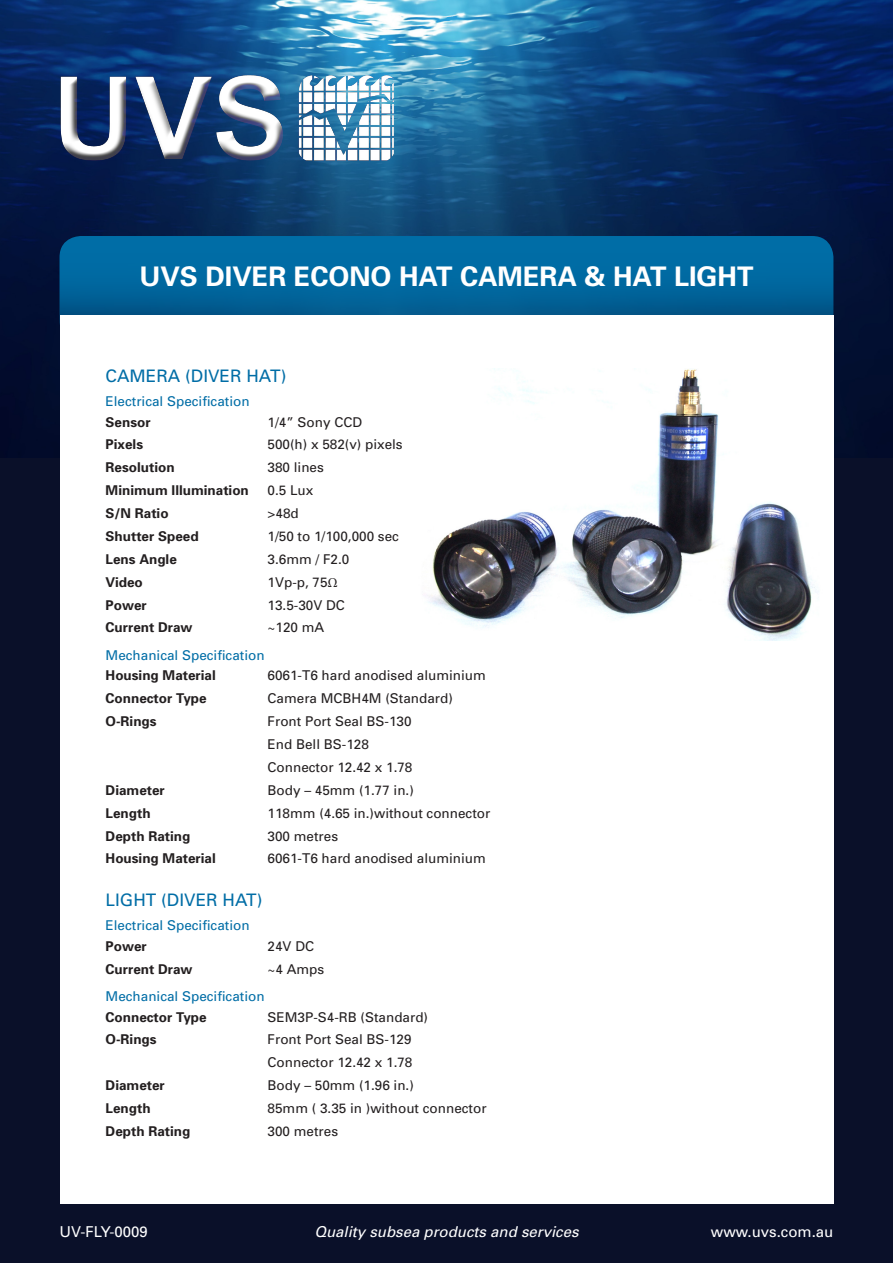
<style>
.page{position:relative;width:893px;height:1263px;background:#fff}
.page>*{position:absolute;margin:0;border:0;box-sizing:border-box;transform-origin:0 0}
.Product_Name{font:700 27px "Univers";color:#fff}
.Blue_Titles{font:17.25px "Univers";color:#006da6}
.t1{font:italic 15px "Univers";color:#fff}
.t2{font:15px "Univers";color:#fff}
.Body_Copy{font:13.5px "Univers";color:#231f20}
.Body_Copy-2{font:700 13.5px "Univers";color:#231f20}
.Blue_subtitles{font:13.5px "Univers";color:#006da6}
.s1{font-family:"Minion Pro"}
</style>
<div class="page">
<div style="left:0;top:421px;width:893px;height:842px;background:#0a1029"></div>
<img style="left:0;top:0;width:893px;height:457px">
<img style="left:60px;top:56px;width:338px;height:105px">
<svg style="left:60px;top:236px;width:773px;height:107px;background:#00669e"></svg>
<div style="left:60px;top:315px;width:773px;height:888px;background:#fff"></div>
<img style="left:428px;top:368px;width:391px;height:273px">
<p class="Product_Name" style="left:139px;top:259px;width:616px">UVS DIVER ECONO HAT CAMERA &amp; HAT LIGHT</p>
<p class="Blue_Titles" style="left:106px;top:365px;width:182px">CAMERA (DIVER HAT)</p>
<p class="Blue_subtitles" style="left:106px;top:393px;width:146px">Electrical Specification</p>
<p class="Body_Copy-2" style="left:106px;top:413px;width:47px">Sensor</p>
<p class="Body_Copy" style="left:268px;top:413px;width:96px">1/4” Sony CCD</p>
<p class="Body_Copy-2" style="left:106px;top:436px;width:39px">Pixels</p>
<p class="Body_Copy" style="left:268px;top:436px;width:137px">500(h) x 582(v) pixels</p>
<p class="Body_Copy-2" style="left:106px;top:459px;width:71px">Resolution</p>
<p class="Body_Copy" style="left:268px;top:459px;width:58px">380 lines</p>
<p class="Body_Copy-2" style="left:106px;top:482px;width:145px">Minimum Illumination</p>
<p class="Body_Copy" style="left:268px;top:482px;width:47px">0.5 Lux</p>
<p class="Body_Copy-2" style="left:106px;top:505px;width:65px">S/N Ratio</p>
<p class="Body_Copy" style="left:268px;top:505px;width:33px">&gt;48d</p>
<p class="Body_Copy-2" style="left:106px;top:527px;width:95px">Shutter Speed</p>
<p class="Body_Copy" style="left:268px;top:528px;width:133px">1/50 to 1/100,000 sec</p>
<p class="Body_Copy-2" style="left:106px;top:550px;width:73px">Lens Angle</p>
<p class="Body_Copy" style="left:268px;top:551px;width:83px">3.6mm / F2.0</p>
<p class="Body_Copy-2" style="left:106px;top:573px;width:39px">Video</p>
<p class="Body_Copy" style="left:268px;top:573px;width:72px">1Vp-p, 75<span class="s1">Ω</span></p>
<p class="Body_Copy-2" style="left:106px;top:596px;width:43px">Power</p>
<p class="Body_Copy" style="left:268px;top:596px;width:79px">13.5-30V DC</p>
<p class="Body_Copy-2" style="left:106px;top:619px;width:89px">Current Draw</p>
<p class="Body_Copy" style="left:268px;top:619px;width:58px">~120 mA</p>
<p class="Blue_subtitles" style="left:106px;top:646px;width:161px">Mechanical Specification</p>
<p class="Body_Copy-2" style="left:106px;top:667px;width:112px">Housing Material</p>
<p class="Body_Copy" style="left:268px;top:667px;width:220px">6061-T6 hard anodised aluminium</p>
<p class="Body_Copy-2" style="left:106px;top:690px;width:103px">Connector Type</p>
<p class="Body_Copy" style="left:268px;top:690px;width:187px">Camera MCBH4M (Standard)</p>
<p class="Body_Copy-2" style="left:106px;top:713px;width:53px">O-Rings</p>
<p class="Body_Copy" style="left:268px;top:713px;width:146px">Front Port Seal BS-130</p>
<p class="Body_Copy" style="left:268px;top:736px;width:103px">End Bell BS-128</p>
<p class="Body_Copy" style="left:268px;top:759px;width:146px">Connector 12.42 x 1.78</p>
<p class="Body_Copy-2" style="left:106px;top:781px;width:61px">Diameter</p>
<p class="Body_Copy" style="left:268px;top:781px;width:148px">Body – 45mm (1.77 in.)</p>
<p class="Body_Copy-2" style="left:106px;top:804px;width:47px">Length</p>
<p class="Body_Copy" style="left:268px;top:804px;width:224px">118mm (4.65 in.)without connector</p>
<p class="Body_Copy-2" style="left:106px;top:827px;width:86px">Depth Rating</p>
<p class="Body_Copy" style="left:268px;top:827px;width:72px">300 metres</p>
<p class="Body_Copy-2" style="left:106px;top:850px;width:112px">Housing Material</p>
<p class="Body_Copy" style="left:268px;top:850px;width:220px">6061-T6 hard anodised aluminium</p>
<p class="Blue_Titles" style="left:106px;top:889px;width:158px">LIGHT (DIVER HAT)</p>
<p class="Blue_subtitles" style="left:106px;top:917px;width:146px">Electrical Specification</p>
<p class="Body_Copy-2" style="left:106px;top:937px;width:43px">Power</p>
<p class="Body_Copy" style="left:268px;top:938px;width:48px">24V DC</p>
<p class="Body_Copy-2" style="left:106px;top:960px;width:89px">Current Draw</p>
<p class="Body_Copy" style="left:268px;top:960px;width:58px">~4 Amps</p>
<p class="Blue_subtitles" style="left:106px;top:988px;width:161px">Mechanical Specification</p>
<p class="Body_Copy-2" style="left:106px;top:1008px;width:103px">Connector Type</p>
<p class="Body_Copy" style="left:268px;top:1008px;width:162px">SEM3P-S4-RB (Standard)</p>
<p class="Body_Copy-2" style="left:106px;top:1031px;width:53px">O-Rings</p>
<p class="Body_Copy" style="left:268px;top:1031px;width:146px">Front Port Seal BS-129</p>
<p class="Body_Copy" style="left:268px;top:1054px;width:146px">Connector 12.42 x 1.78</p>
<p class="Body_Copy-2" style="left:106px;top:1077px;width:61px">Diameter</p>
<p class="Body_Copy" style="left:268px;top:1077px;width:148px">Body – 50mm (1.96 in.)</p>
<p class="Body_Copy-2" style="left:106px;top:1099px;width:47px">Length</p>
<p class="Body_Copy" style="left:268px;top:1100px;width:221px">85mm ( 3.35 in )without connector</p>
<p class="Body_Copy-2" style="left:106px;top:1122px;width:86px">Depth Rating</p>
<p class="Body_Copy" style="left:268px;top:1123px;width:72px">300 metres</p>
<p class="t2" style="left:60px;top:1222px;width:90px">UV-FLY-0009</p>
<p class="t1" style="left:314px;top:1222px;width:266px">Quality subsea products and services</p>
<p class="t2" style="left:711px;top:1222px;width:124px">www.uvs.com.au</p>
</div>
